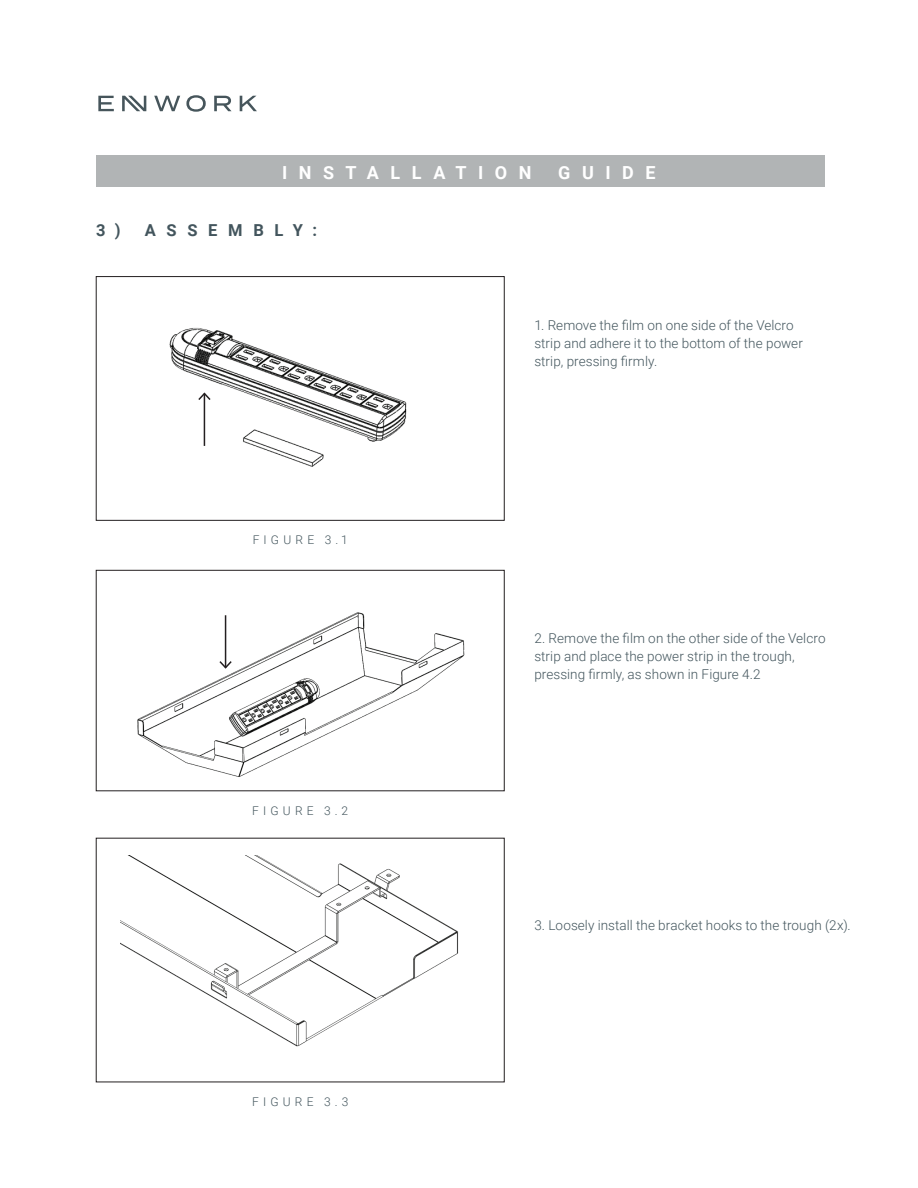
<style>
.page{position:relative;width:918px;height:1188px;background:#fff}
.page>*{position:absolute;margin:0;border:0;box-sizing:border-box;transform-origin:0 0}
.t1{font:700 18px "Roboto";letter-spacing:.64em;color:#fff}
.t2{font:700 16.5px "Roboto";letter-spacing:.645em;color:#43555d}
.t3{font:300 13.5px/18px "Roboto";letter-spacing:.005em;color:#43555d}
.t4{font:300 12px "Roboto";letter-spacing:.35em;color:#43555d}
</style>
<div class="page">
<svg style="left:154px;top:96px;width:26px;height:15px"></svg>
<svg style="left:186px;top:95px;width:20px;height:17px"></svg>
<svg style="left:214px;top:96px;width:18px;height:15px"></svg>
<svg style="left:240px;top:96px;width:17px;height:15px"></svg>
<svg style="left:98px;top:96px;width:16px;height:15px"></svg>
<svg style="left:122px;top:96px;width:24px;height:15px"></svg>
<div style="left:96px;top:156px;width:728px;height:31px;background:#b1b4b5"></div>
<img style="left:169px;top:328px;width:238px;height:139px">
<div style="left:96px;top:276px;width:408px;height:244px;border:1px solid #231f20"></div>
<img style="left:137px;top:612px;width:328px;height:165px">
<div style="left:96px;top:570px;width:408px;height:221px;border:1px solid #231f20"></div>
<img style="left:120px;top:855px;width:339px;height:192px">
<hr style="left:204px;top:394px;width:1px;height:52px;background:#231f20">
<svg style="left:197px;top:391px;width:15px;height:11px"></svg>
<hr style="left:225px;top:615px;width:1px;height:53px;background:#231f20">
<svg style="left:218px;top:659px;width:15px;height:11px"></svg>
<h1 class="t1" style="left:282px;top:160px;width:251px">INSTALLATION</h1>
<h1 class="t1" style="left:558px;top:160px;width:99px">GUIDE</h1>
<p class="t2" style="left:96px;top:219px;width:222px">3) ASSEMBLY:</p>
<p class="t4" style="left:253px;top:531px;width:97px">FIGURE 3.1</p>
<p class="t4" style="left:252px;top:802px;width:98px">FIGURE 3.2</p>
<p class="t4" style="left:252px;top:1093px;width:98px">FIGURE 3.3</p>
<p class="t3" style="left:534px;top:316px;width:270px">1. Remove the film on one side of the Velcro strip and adhere it to the bottom of the power strip, pressing firmly.</p>
<p class="t3" style="left:534px;top:629px;width:293px">2. Remove the film on the other side of the Velcro strip and place the power strip in the trough, pressing firmly, as shown in Figure 4.2</p>
<p class="t3" style="left:534px;top:916px;width:318px">3. Loosely install the bracket hooks to the trough (2x).</p>
</div>
